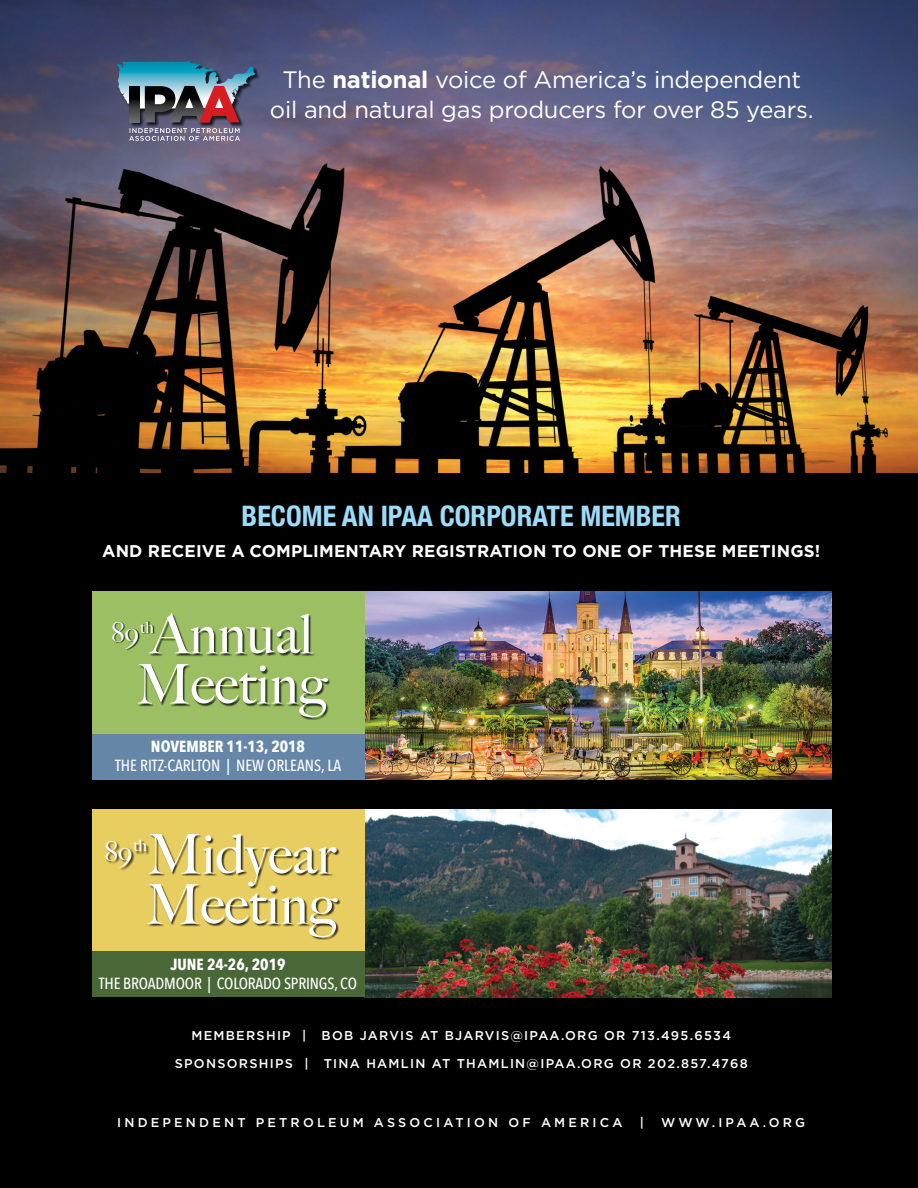
<style>
.page{position:relative;width:918px;height:1188px;background:#fff}
.page>*{position:absolute;margin:0;border:0;box-sizing:border-box;transform-origin:0 0}
.t1{font:500 54.75px/50.2px "Big Caslon";color:#fff}
.t2{font:700 condensed 28.2px "Helvetica Neue";color:#9ddcf9}
.t3{font:500 27.45px "Big Caslon";color:#fff}
.t4{font:23.85px/29.7px "Gotham";letter-spacing:-.01em;color:#fff;text-align:center}
.t5{font:700 16.95px "Gotham";letter-spacing:.01em;color:#fff}
.t6{font:500 16.05px "Avenir Next Condensed";letter-spacing:-.01em;color:#fff}
.t7{font:700 16.05px "Avenir Next Condensed";color:#fff}
.t8{font:500 12.75px "Gotham";letter-spacing:.1em;color:#fff}
.t9{font:500 12.75px "Gotham";letter-spacing:.25em;color:#fff}
.t10{font:500 12.75px "Gotham";letter-spacing:.24em;color:#fff}
.s1{font-weight:700}
</style>
<div class="page">
<img style="left:0;top:0;width:918px;height:474px">
<div style="left:0;top:474px;width:918px;height:714px;background:#000"></div>
<div style="left:118px;top:61px;width:142px;height:66px;background:#000;opacity:.75"></div>
<svg style="left:118px;top:61px;width:139px;height:61px;background:#5b6c7f"></svg>
<svg style="left:129px;top:128px;width:111px;height:13px"></svg>
<img style="left:364px;top:592px;width:467px;height:187px">
<img style="left:364px;top:810px;width:467px;height:187px">
<div style="left:92px;top:810px;width:272px;height:187px;background:#e8ce60"></div>
<div style="left:92px;top:592px;width:272px;height:142px;background:#9cbf64"></div>
<div style="left:92px;top:734px;width:272px;height:45px;background:#6586a7"></div>
<div style="left:92px;top:952px;width:272px;height:45px;background:#4a6737"></div>
<div style="left:148px;top:835px;width:193px;height:105px;background:#000;opacity:.75"></div>
<div style="left:138px;top:614px;width:193px;height:106px;background:#000;opacity:.75"></div>
<div style="left:106px;top:840px;width:45px;height:31px;background:#000;opacity:.75"></div>
<div style="left:113px;top:621px;width:43px;height:30px;background:#000;opacity:.75"></div>
<h3 class="t4" style="left:270px;top:64px;width:545px">The <span class="s1">national</span> voice of America’s independent oil and natural gas producers for over 85 years.</h3>
<h2 class="t2" style="left:242px;top:492px;width:441px">BECOME AN IPAA CORPORATE MEMBER</h2>
<h3 class="t5" style="left:102px;top:540px;width:720px">AND RECEIVE A COMPLIMENTARY REGISTRATION TO ONE OF THESE MEETINGS!</h3>
<h1 class="t1" style="left:136px;top:607px;width:192px">Annual<br>Meeting</h1>
<h3 class="t3" style="left:112px;top:610px;width:44px">89<sup>th</sup></h3>
<p class="t7" style="left:151px;top:737px;width:156px">NOVEMBER 11-13, 2018</p>
<p class="t6" style="left:115px;top:756px;width:228px">THE RITZ-CARLTON | NEW ORLEANS, LA</p>
<h1 class="t1" style="left:146px;top:827px;width:192px">Midyear<br>Meeting</h1>
<h3 class="t3" style="left:105px;top:828px;width:44px">89<sup>th</sup></h3>
<p class="t7" style="left:171px;top:955px;width:117px">JUNE 24-26, 2019</p>
<p class="t6" style="left:99px;top:974px;width:260px">THE BROADMOOR | COLORADO SPRINGS, CO</p>
<p class="t8" style="left:191px;top:1027px;width:541px">MEMBERSHIP | BOB JARVIS AT BJARVIS@IPAA.ORG OR 713.495.6534</p>
<p class="t8" style="left:175px;top:1055px;width:575px">SPONSORSHIPS | TINA HAMLIN AT THAMLIN@IPAA.ORG OR 202.857.4768</p>
<p class="t9" style="left:117px;top:1114px;width:507px">INDEPENDENT PETROLEUM ASSOCIATION OF AMERICA</p>
<p class="t8" style="left:640px;top:1114px;width:6px">|</p>
<p class="t10" style="left:661px;top:1114px;width:146px">WWW.IPAA.ORG</p>
</div>
